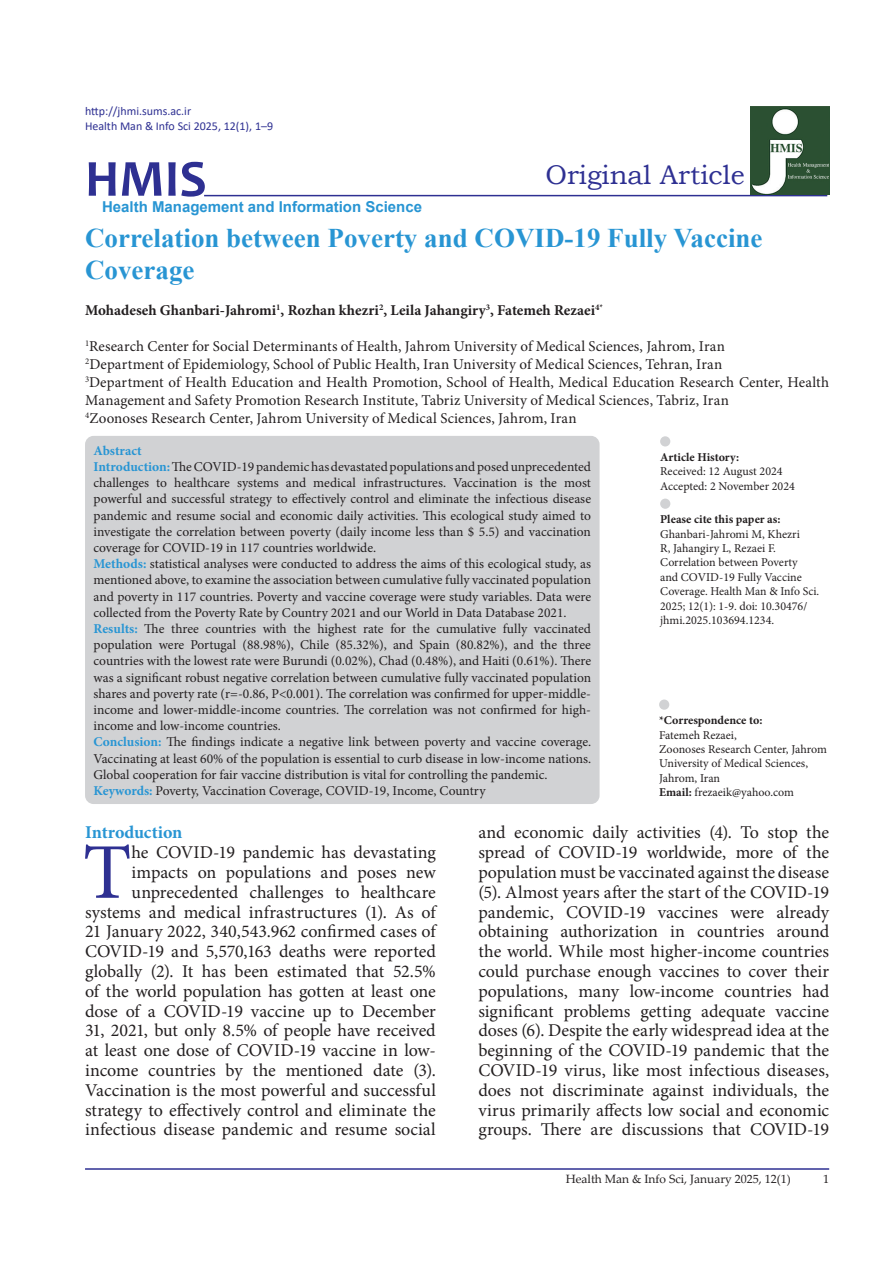
<style>
.page{position:relative;width:893px;height:1263px;background:#fff}
.page>*{position:absolute;margin:0;border:0;box-sizing:border-box;transform-origin:0 0}
.t1{font:78.9px "Minion Pro";color:#2e3092}
.t2{font:700 52.5px "Candara";color:#2e3092}
.t3{font:700 27px/32.4px "Times New Roman";color:#2895d3}
.t4{font:27px "Bookman Old Style";color:#2e3092}
.t5{font:18px/19.8px "Minion Pro";letter-spacing:-.005em;color:#231f20;text-align:right}
.t6{font:700 18px "Minion Pro";letter-spacing:-.005em;color:#2895d3}
.t7{font:15px/18px "Minion Pro";letter-spacing:.005em;color:#231f20}
.t8{font:700 15px "Minion Pro";color:#231f20}
.t9{font:700 15px "Arial";color:#2895d3}
.t10{font:13.5px/16.2px "Minion Pro";color:#231f20}
.t11{font:12px/14.4px "Minion Pro";color:#231f20}
.t12{font:700 12px "Minion Pro";color:#231f20}
.t13{font:12px/14.4px "Calibri";color:#2e3092}
.t14{font:12px "Palatino Linotype";color:#231f20}
.s1{font-weight:700;color:#2895d3}
.s2{font-weight:700}
</style>
<div class="page">
<hr style="left:85px;top:1168px;width:744px;height:2px;background:#2e3092">
<hr style="left:204px;top:195px;width:623px;height:1px;background:#2e3092">
<img style="left:751px;top:106px;width:78px;height:89px">
<div style="left:85px;top:436px;width:515px;height:368px;background:#d1d2d4;border-radius:9px"></div>
<div style="left:659px;top:699px;width:10px;height:11px;background:#d1d2d4;border-radius:50%"></div>
<div style="left:660px;top:499px;width:10px;height:10px;background:#d1d2d4;border-radius:50%"></div>
<div style="left:660px;top:436px;width:10px;height:10px;background:#d1d2d4;border-radius:50%"></div>
<p class="t13" style="left:85px;top:104px;width:190px">http://jhmi.sums.ac.ir<br>Health Man &amp; Info Sci 2025, 12(1), 1–9</p>
<h2 class="t2" style="left:85px;top:146px;width:123px">HMIS</h2>
<p class="t9" style="left:102px;top:196px;width:322px">Health Management and Information Science</p>
<h3 class="t4" style="left:545px;top:157px;width:201px">Original Article</h3>
<h3 class="t3" style="left:85px;top:221px;width:679px">Correlation between Poverty and COVID-19 Fully Vaccine<br>Coverage</h3>
<p class="t8" style="left:85px;top:300px;width:519px">Mohadeseh Ghanbari-Jahromi<sup>1</sup>, Rozhan khezri<sup>2</sup>, Leila Jahangiry<sup>3</sup>, Fatemeh Rezaei<sup>4*</sup></p>
<p class="t7" style="left:85px;top:338px;width:746px"><sup>1</sup>Research Center for Social Determinants of Health, Jahrom University of Medical Sciences, Jahrom, Iran<br><sup>2</sup>Department of Epidemiology, School of Public Health, Iran University of Medical Sciences, Tehran, Iran<br><sup>3</sup>Department of Health Education and Health Promotion, School of Health, Medical Education Research Center, Health Management and Safety Promotion Research Institute, Tabriz University of Medical Sciences, Tabriz, Iran<br><sup>4</sup>Zoonoses Research Center, Jahrom University of Medical Sciences, Jahrom, Iran</p>
<p class="t10" style="left:94px;top:442px;width:499px"><span class="s1">Abstract<br>Introduction:</span> The COVID-19 pandemic has devastated populations and posed unprecedented challenges to healthcare systems and medical infrastructures. Vaccination is the most powerful and successful strategy to effectively control and eliminate the infectious disease pandemic and resume social and economic daily activities. This ecological study aimed to investigate the correlation between poverty (daily income less than $ 5.5) and vaccination coverage for COVID-19 in 117 countries worldwide.<br><span class="s1">Methods:</span> statistical analyses were conducted to address the aims of this ecological study, as mentioned above, to examine the association between cumulative fully vaccinated population and poverty in 117 countries. Poverty and vaccine coverage were study variables. Data were collected from the Poverty Rate by Country 2021 and our World in Data Database 2021.<br><span class="s1">Results:</span> The three countries with the highest rate for the cumulative fully vaccinated population were Portugal (88.98%), Chile (85.32%), and Spain (80.82%), and the three countries with the lowest rate were Burundi (0.02%), Chad (0.48%), and Haiti (0.61%). There was a significant robust negative correlation between cumulative fully vaccinated population shares and poverty rate (r=-0.86, P&lt;0.001). The correlation was confirmed for upper-middle&shy;income and lower-middle-income countries. The correlation was not confirmed for high&shy;income and low-income countries.<br><span class="s1">Conclusion:</span> The findings indicate a negative link between poverty and vaccine coverage.<br>Vaccinating at least 60% of the population is essential to curb disease in low-income nations.<br>Global cooperation for fair vaccine distribution is vital for controlling the pandemic.<br><span class="s1">Keywords:</span> Poverty, Vaccination Coverage, COVID-19, Income, Country</p>
<p class="t12" style="left:660px;top:449px;width:80px">Article History:</p>
<p class="t11" style="left:660px;top:464px;width:136px">Received: 12 August 2024<br>Accepted: 2 November 2024</p>
<p class="t12" style="left:660px;top:511px;width:122px">Please cite this paper as:</p>
<p class="t11" style="left:660px;top:527px;width:160px">Ghanbari-Jahromi M, Khezri<br>R, Jahangiry L, Rezaei F.<br>Correlation between Poverty<br>and COVID-19 Fully Vaccine<br>Coverage. Health Man &amp; Info Sci.<br>2025; 12(1): 1-9. doi: 10.30476/ jhmi.2025.103694.1234.</p>
<p class="t12" style="left:659px;top:712px;width:105px">*Correspondence to:</p>
<p class="t11" style="left:659px;top:727px;width:169px">Fatemeh Rezaei,<br>Zoonoses Research Center, Jahrom<br>University of Medical Sciences,<br>Jahrom, Iran<br><span class="s2">Email:</span> frezaeik@yahoo.com</p>
<h3 class="t6" style="left:85px;top:820px;width:99px">Introduction</h3>
<h1 class="t1" style="left:83px;top:820px;width:50px">T</h1>
<p class="t5" style="left:85px;top:843px;width:352px">he COVID-19 pandemic has devastating impacts on populations and poses new unprecedented challenges to healthcare systems and medical infrastructures (1). As of 21 January 2022, 340,543.962 confirmed cases of COVID-19 and 5,570,163 deaths were reported globally (2). It has been estimated that 52.5% of the world population has gotten at least one dose of a COVID-19 vaccine up to December 31, 2021, but only 8.5% of people have received at least one dose of COVID-19 vaccine in low&shy;income countries by the mentioned date (3).<br>Vaccination is the most powerful and successful strategy to effectively control and eliminate the infectious disease pandemic and resume social</p>
<p class="t5" style="left:478px;top:823px;width:352px;text-align:justify">and economic daily activities (4). To stop the spread of COVID-19 worldwide, more of the population must be vaccinated against the disease (5). Almost years after the start of the COVID-19 pandemic, COVID-19 vaccines were already obtaining authorization in countries around the world. While most higher-income countries could purchase enough vaccines to cover their populations, many low-income countries had significant problems getting adequate vaccine doses (6). Despite the early widespread idea at the beginning of the COVID-19 pandemic that the COVID-19 virus, like most infectious diseases, does not discriminate against individuals, the virus primarily affects low social and economic groups. There are discussions that COVID-19</p>
<p class="t14" style="left:566px;top:1170px;width:227px">Health Man &amp; Info Sci, January 2025, 12(1)</p>
<p class="t14" style="left:823px;top:1170px;width:7px">1</p>
</div>
